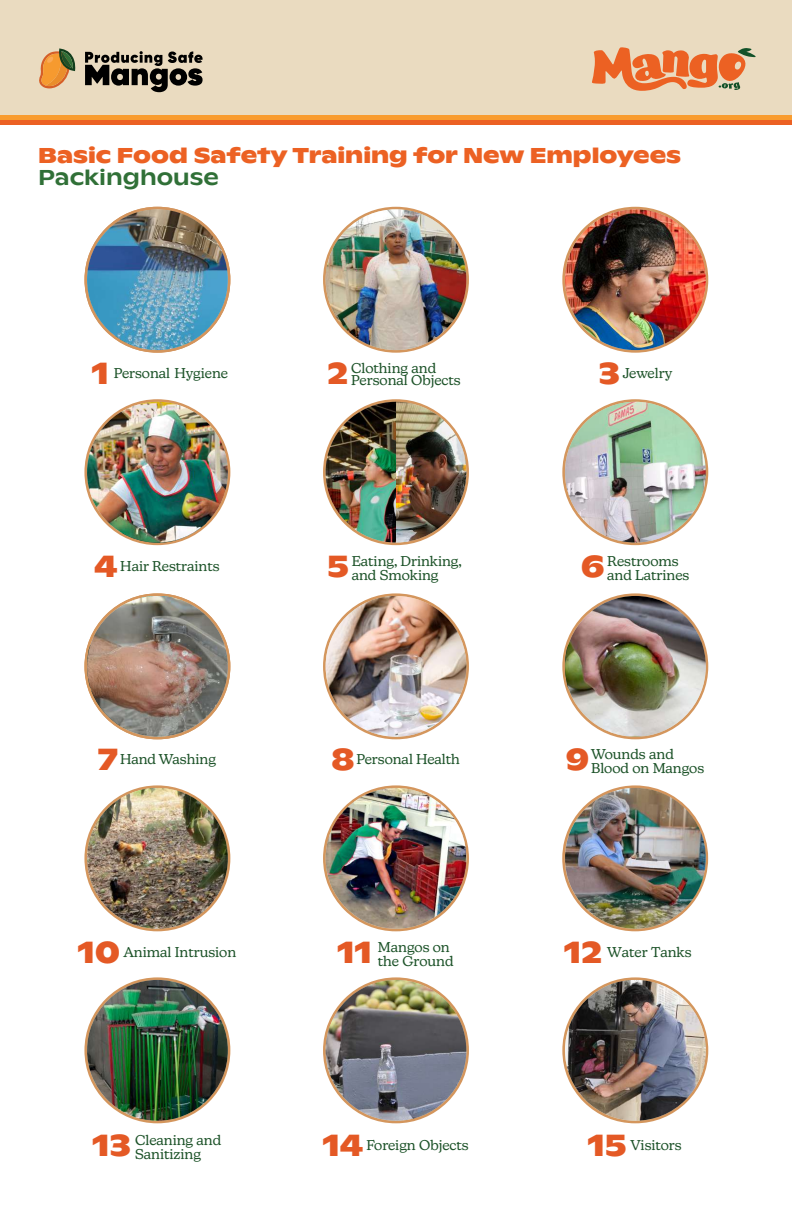
<style>
.page{position:relative;width:792px;height:1224px;background:#fff}
.page>*{position:absolute;margin:0;border:0;box-sizing:border-box;transform-origin:0 0}
.t1{font:700 32px "ABC Ginto Nord";color:#e45925}
.t2{font:700 21.4px "ABC Ginto Nord";color:#ec6123}
.t3{font:500 21.4px "ABC Ginto Nord";color:#307037}
.t4{font:14px/14px "Kansas New";color:#1d5329}
</style>
<div class="page">
<div style="left:1px;top:0;width:791px;height:124px;background:#eadbc0"></div>
<svg style="left:85px;top:51px;width:118px;height:41px"></svg>
<svg style="left:39px;top:48px;width:36px;height:40px"></svg>
<div style="left:1px;top:115px;width:791px;height:5px;background:#f99c2f"></div>
<hr style="left:1px;top:120px;width:791px;height:4px;background:#ec6123">
<svg style="left:592px;top:47px;width:164px;height:44px"></svg>
<svg style="left:562px;top:207px;width:146px;height:146px"></svg>
<svg style="left:562px;top:399px;width:146px;height:146px"></svg>
<svg style="left:323px;top:593px;width:146px;height:146px"></svg>
<svg style="left:323px;top:399px;width:146px;height:146px"></svg>
<svg style="left:323px;top:785px;width:146px;height:146px"></svg>
<svg style="left:84px;top:785px;width:146px;height:146px"></svg>
<svg style="left:323px;top:207px;width:146px;height:146px"></svg>
<svg style="left:84px;top:977px;width:146px;height:146px"></svg>
<svg style="left:323px;top:977px;width:146px;height:146px"></svg>
<svg style="left:562px;top:977px;width:146px;height:146px"></svg>
<svg style="left:562px;top:593px;width:146px;height:146px"></svg>
<svg style="left:84px;top:593px;width:146px;height:146px"></svg>
<svg style="left:562px;top:785px;width:146px;height:146px"></svg>
<svg style="left:84px;top:399px;width:146px;height:146px"></svg>
<img style="left:326px;top:209px;width:140px;height:141px">
<img style="left:565px;top:209px;width:141px;height:141px">
<img style="left:326px;top:402px;width:140px;height:141px">
<img style="left:87px;top:402px;width:141px;height:141px">
<img style="left:326px;top:596px;width:140px;height:141px">
<img style="left:87px;top:596px;width:141px;height:141px">
<img style="left:565px;top:596px;width:141px;height:141px">
<img style="left:326px;top:788px;width:140px;height:141px">
<img style="left:87px;top:788px;width:141px;height:141px">
<img style="left:326px;top:980px;width:140px;height:141px">
<img style="left:87px;top:980px;width:141px;height:141px">
<svg style="left:84px;top:207px;width:146px;height:146px"></svg>
<img style="left:87px;top:209px;width:141px;height:141px">
<img style="left:565px;top:402px;width:141px;height:141px">
<img style="left:565px;top:980px;width:141px;height:141px">
<img style="left:565px;top:788px;width:141px;height:141px">
<h2 class="t2" style="left:38px;top:142px;width:645px">Basic Food Safety Training for New Employees</h2>
<h2 class="t3" style="left:38px;top:164px;width:182px">Packinghouse</h2>
<h1 class="t1" style="left:92px;top:353px;width:19px">1</h1>
<h1 class="t1" style="left:327px;top:353px;width:23px">2</h1>
<p class="t4" style="left:351px;top:362px;width:111px;line-height:12px">Clothing and<br>Personal Objects</p>
<h1 class="t1" style="left:598px;top:353px;width:23px">3</h1>
<p class="t4" style="left:623px;top:366px;width:51px">Jewelry</p>
<p class="t4" style="left:114px;top:366px;width:116px">Personal Hygiene</p>
<h1 class="t1" style="left:94px;top:546px;width:25px">4</h1>
<p class="t4" style="left:120px;top:559px;width:101px">Hair Restraints</p>
<h1 class="t1" style="left:327px;top:546px;width:23px">5</h1>
<p class="t4" style="left:352px;top:554px;width:112px">Eating, Drinking, and Smoking</p>
<h1 class="t1" style="left:581px;top:546px;width:26px">6</h1>
<p class="t4" style="left:607px;top:554px;width:84px">Restrooms and Latrines</p>
<h1 class="t1" style="left:98px;top:739px;width:22px">7</h1>
<p class="t4" style="left:120px;top:752px;width:97px">Hand Washing</p>
<h1 class="t1" style="left:331px;top:739px;width:25px">8</h1>
<p class="t4" style="left:356px;top:752px;width:105px">Personal Health</p>
<h1 class="t1" style="left:566px;top:739px;width:25px">9</h1>
<p class="t4" style="left:591px;top:747px;width:115px">Wounds and<br>Blood on Mangos</p>
<h1 class="t1" style="left:78px;top:932px;width:44px">10</h1>
<p class="t4" style="left:123px;top:945px;width:114px">Animal Intrusion</p>
<h1 class="t1" style="left:337px;top:932px;width:36px">11</h1>
<p class="t4" style="left:378px;top:940px;width:77px">Mangos on the Ground</p>
<h1 class="t1" style="left:564px;top:932px;width:40px">12</h1>
<p class="t4" style="left:607px;top:945px;width:86px">Water Tanks</p>
<h1 class="t1" style="left:92px;top:1125px;width:41px">13</h1>
<p class="t4" style="left:135px;top:1133px;width:88px">Cleaning and<br>Sanitizing</p>
<h1 class="t1" style="left:323px;top:1125px;width:43px">14</h1>
<p class="t4" style="left:366px;top:1138px;width:104px">Foreign Objects</p>
<h1 class="t1" style="left:587px;top:1125px;width:41px">15</h1>
<p class="t4" style="left:630px;top:1138px;width:53px">Visitors</p>
</div>
